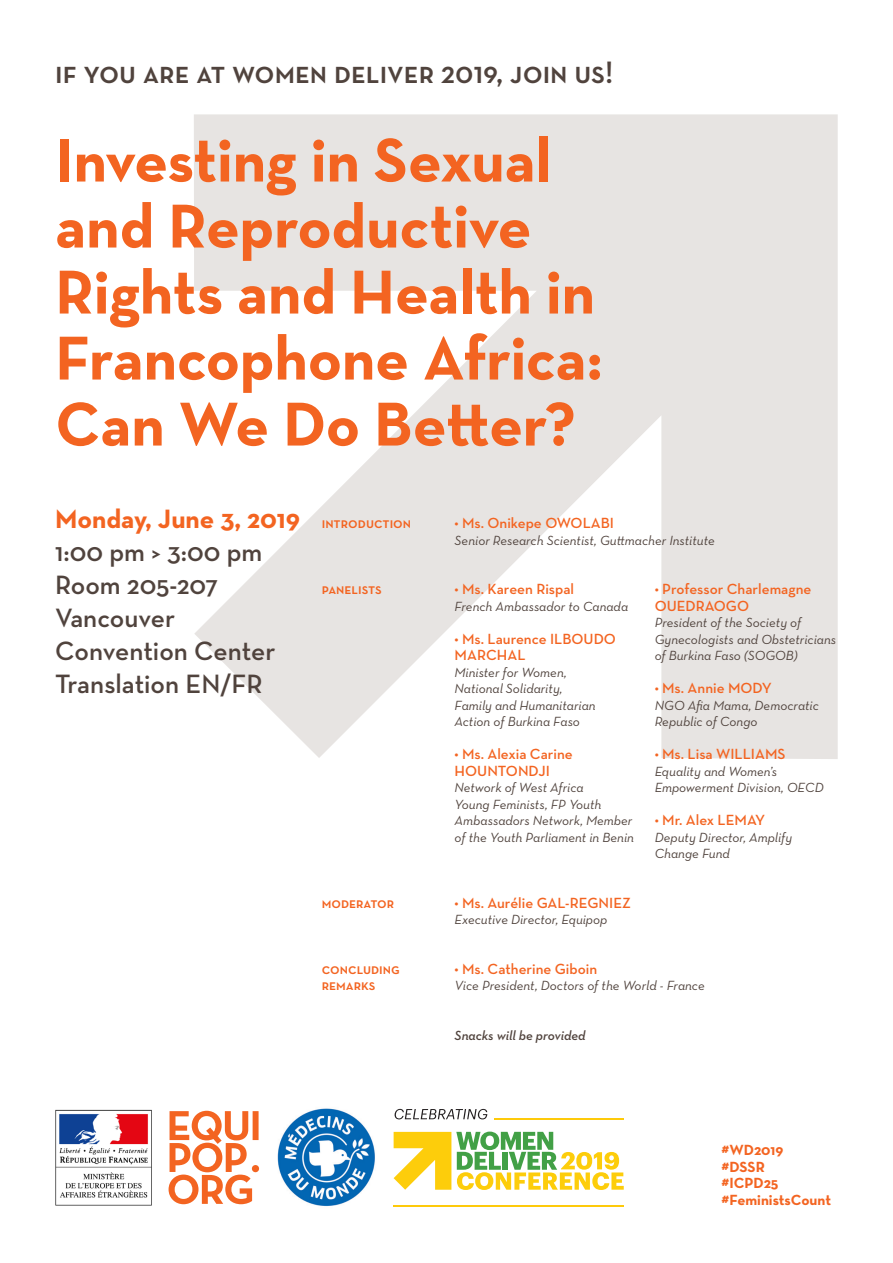
<style>
.page{position:relative;width:893px;height:1263px;background:#fff}
.page>*{position:absolute;margin:0;border:0;box-sizing:border-box;transform-origin:0 0}
.t1{font:700 63px/66px "Neutraface Text";letter-spacing:-.005em;color:#f36421}
.t2{font:600 31.5px "Neutraface Text";color:#50433d}
.t3{font:600 27px/33px "Neutraface Text";color:#50433d}
.t4{font:700 27px "Neutraface Text";color:#f36421}
.t5{font:600 15px/16.5px "Neutraface Text";color:#f36421}
.t6{font:700 15px "Neutraface Text";color:#f36421}
.t7{font:italic 13.5px/16.5px "Neutraface Text";color:#50433d}
.t8{font:italic 600 13.5px "Neutraface Text";color:#50433d}
</style>
<div class="page">
<svg style="left:194px;top:114px;width:644px;height:645px;fill:#e7e4e2"></svg>
<img style="left:277px;top:1108px;width:98px;height:99px">
<svg style="left:169px;top:1111px;width:90px;height:93px"></svg>
<svg style="left:395px;top:1109px;width:92px;height:10px"></svg>
<hr style="left:394px;top:1205px;width:230px;height:1px;background:#feca0a">
<hr style="left:495px;top:1118px;width:129px;height:1px;background:#feca0a">
<svg style="left:394px;top:1131px;width:230px;height:59px"></svg>
<img style="left:55px;top:1109px;width:97px;height:97px">
<p class="t2" style="left:55px;top:52px;width:559px">If you are at Women Deliver 2019, join us!</p>
<p class="t1" style="left:55px;top:126px;width:497px">Investing in Sexual</p>
<p class="t1" style="left:55px;top:192px;width:549px">and Reproductive<br>Rights and Health in<br>Francophone Africa:<br>Can We Do Better?</p>
<p class="t4" style="left:55px;top:501px;width:246px">Monday, June 3, 2019</p>
<p class="t3" style="left:55px;top:535px;width:209px">1:00 pm &gt; 3:00 pm<br>Room 205-207</p>
<p class="t3" style="left:55px;top:601px;width:222px">Vancouver<br>Convention Center</p>
<p class="t3" style="left:55px;top:667px;width:209px">Translation EN/FR</p>
<p class="t5" style="left:322px;top:515px;width:91px">introduction</p>
<p class="t5" style="left:455px;top:515px;width:161px">• Ms. Onikepe OWOLABI</p>
<p class="t7" style="left:455px;top:531px;width:262px">Senior Research Scientist, Guttmacher Institute</p>
<p class="t5" style="left:322px;top:581px;width:61px">panelists</p>
<p class="t5" style="left:455px;top:581px;width:121px">• Ms. Kareen Rispal</p>
<p class="t7" style="left:455px;top:597px;width:175px">French Ambassador to Canada</p>
<p class="t5" style="left:455px;top:630px;width:163px">• Ms. Laurence ILBOUDO<br>MARCHAL</p>
<p class="t7" style="left:455px;top:663px;width:142px">Minister for Women,<br>National Solidarity,<br>Family and Humanitarian<br>Action of Burkina Faso</p>
<p class="t5" style="left:455px;top:746px;width:120px">• Ms. Alexia Carine<br>HOUNTONDJI</p>
<p class="t7" style="left:455px;top:779px;width:181px">Network of West Africa<br>Young Feminists, FP Youth<br>Ambassadors Network, Member of the Youth Parliament in Benin</p>
<p class="t5" style="left:655px;top:581px;width:158px">• Professor Charlemagne<br>OUEDRAOGO</p>
<p class="t7" style="left:655px;top:614px;width:183px">President of the Society of<br>Gynecologists and Obstetricians of Burkina Faso (SOGOB)</p>
<p class="t5" style="left:655px;top:680px;width:119px">• Ms. Annie MODY</p>
<p class="t7" style="left:655px;top:696px;width:166px">NGO Afia Mama, Democratic<br>Republic of Congo</p>
<p class="t5" style="left:655px;top:746px;width:132px">• Ms. Lisa WILLIAMS</p>
<p class="t7" style="left:655px;top:762px;width:170px">Equality and Women’s<br>Empowerment Division, OECD</p>
<p class="t5" style="left:655px;top:812px;width:112px">• Mr. Alex LEMAY</p>
<p class="t7" style="left:655px;top:828px;width:139px">Deputy Director, Amplify<br>Change Fund</p>
<p class="t5" style="left:322px;top:894px;width:74px">moderator</p>
<p class="t5" style="left:322px;top:960px;width:80px">concluding remarks</p>
<p class="t5" style="left:455px;top:894px;width:178px">• Ms. Aurélie GAL-REGNIEZ</p>
<p class="t7" style="left:455px;top:911px;width:154px">Executive Director, Equipop</p>
<p class="t5" style="left:455px;top:960px;width:144px">• Ms. Catherine Giboin</p>
<p class="t7" style="left:455px;top:977px;width:252px">Vice President, Doctors of the World - France</p>
<p class="t8" style="left:455px;top:1026px;width:132px">Snacks will be provided</p>
<p class="t6" style="left:721px;top:1140px;width:63px">#WD2019</p>
<p class="t6" style="left:721px;top:1157px;width:45px">#DSSR</p>
<p class="t6" style="left:721px;top:1173px;width:59px">#ICPD25</p>
<p class="t6" style="left:721px;top:1190px;width:111px">#FeministsCount</p>
</div>
